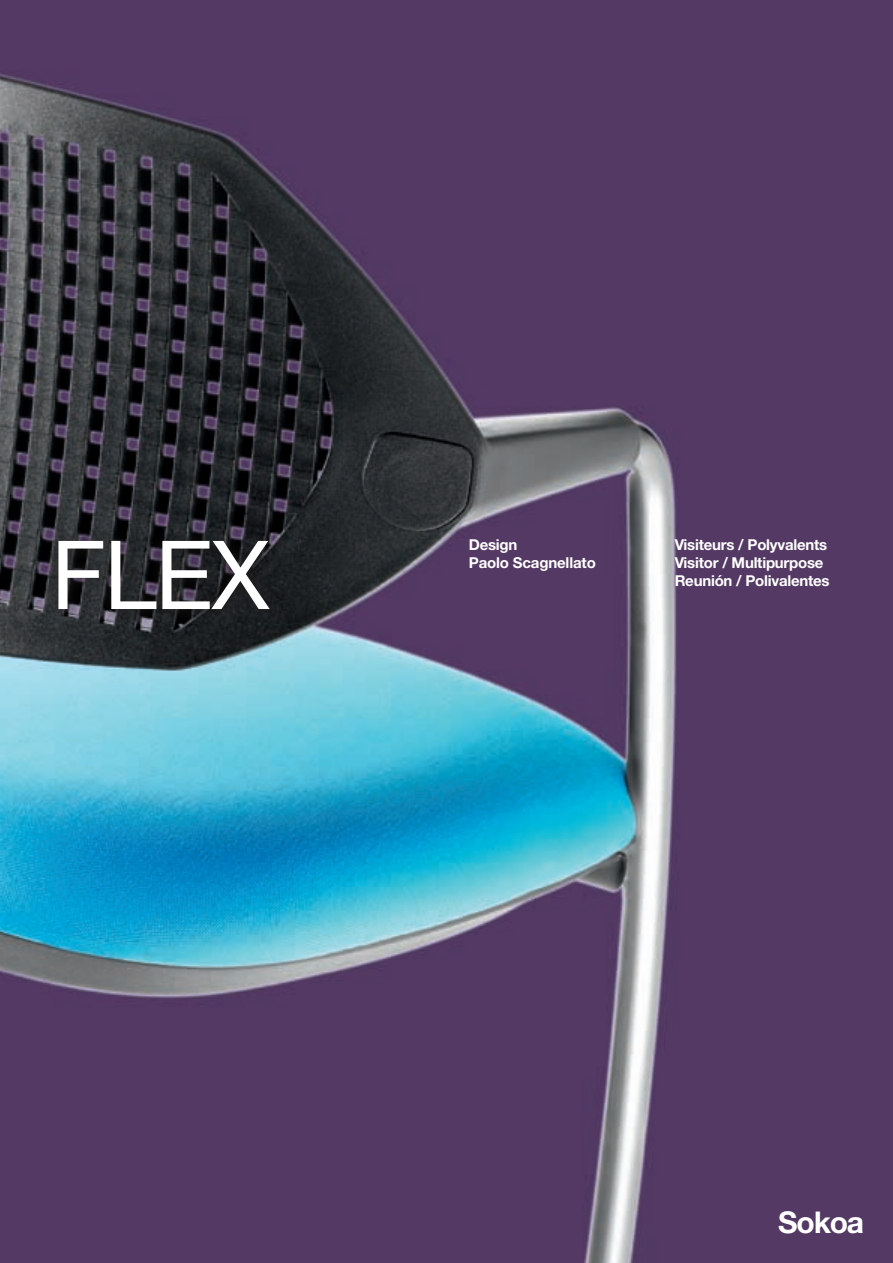
<style>
.page{position:relative;width:893px;height:1263px;background:#fff}
.page>*{position:absolute;margin:0;border:0;box-sizing:border-box;transform-origin:0 0}
.t1{font:95.4px "Helvetica Neue";color:#fff}
.t2{font:700 30px "Helvetica Neue";letter-spacing:-.04em;color:#fff}
.t3{font:700 15px/18px "Helvetica Neue";letter-spacing:-.015em;color:#fff}
</style>
<div class="page">
<img style="left:0;top:0;width:893px;height:1263px">
<div style="left:44px;top:526px;width:237px;height:96px;background:#231f20;opacity:.9"></div>
<h1 class="t1" style="left:51px;top:518px;width:220px">FLEX</h1>
<p class="t3" style="left:469px;top:535px;width:129px">Design<br>Paolo Scagnellato</p>
<p class="t3" style="left:675px;top:535px;width:154px">Visiteurs / Polyvalents<br>Visitor / Multipurpose</p>
<p class="t3" style="left:675px;top:571px;width:156px">Reunión / Polivalentes</p>
<h2 class="t2" style="left:778px;top:1204px;width:87px">Sokoa</h2>
</div>
